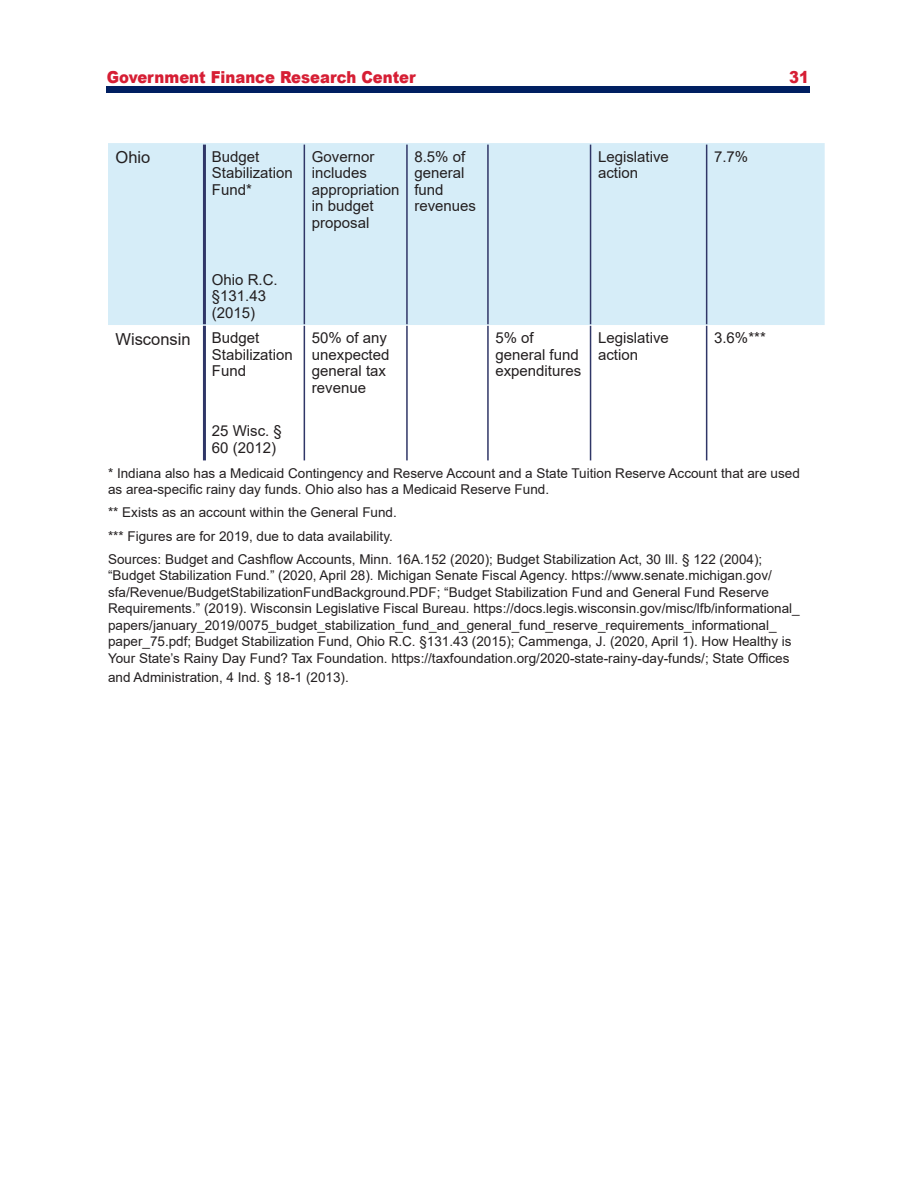
<style>
.page{position:relative;width:918px;height:1188px;background:#fff}
.page>*{position:absolute;margin:0;border:0;box-sizing:border-box;transform-origin:0 0}
.t1{font:900 16.5px "Arial";color:#d61e34;scale:.9 1}
.t2{font:16.5px "Arial";color:#231f20}
.t3{font:15px/16.5px "Arial";color:#231f20}
.Paragraph_Style_2{font:13.5px/16.5px "Arial";color:#231f20}
</style>
<div class="page">
<div style="left:107px;top:86px;width:703px;height:7px;background:#001f61"></div>
<div style="left:108px;top:143px;width:717px;height:182px;background:#d6edf8"></div>
<hr style="left:203px;top:145px;width:3px;height:179px;background:#303667">
<hr style="left:203px;top:326px;width:3px;height:134px;background:#303667">
<hr style="left:304px;top:145px;width:1px;height:179px;background:#303667">
<hr style="left:406px;top:145px;width:2px;height:179px;background:#303667">
<hr style="left:487px;top:145px;width:2px;height:179px;background:#303667">
<hr style="left:590px;top:145px;width:1px;height:179px;background:#303667">
<hr style="left:706px;top:145px;width:1px;height:179px;background:#303667">
<hr style="left:304px;top:326px;width:1px;height:134px;background:#303667">
<hr style="left:406px;top:326px;width:2px;height:134px;background:#303667">
<hr style="left:487px;top:326px;width:2px;height:134px;background:#303667">
<hr style="left:590px;top:326px;width:1px;height:134px;background:#303667">
<hr style="left:706px;top:326px;width:1px;height:134px;background:#303667">
<p class="t1" style="left:107px;top:65px;width:345px">Government Finance Research Center</p>
<p class="t1" style="left:789px;top:65px;width:24px">31</p>
<p class="t2" style="left:116px;top:145px;width:36px">Ohio</p>
<p class="t3" style="left:212px;top:148px;width:82px">Budget<br>Stabilization<br>Fund*</p>
<p class="t3" style="left:212px;top:271px;width:67px">Ohio R.C. §131.43 (2015)</p>
<p class="t2" style="left:116px;top:327px;width:77px">Wisconsin</p>
<p class="t3" style="left:212px;top:330px;width:82px">Budget<br>Stabilization<br>Fund</p>
<p class="t3" style="left:212px;top:423px;width:72px">25 Wisc. §<br>60 (2012)</p>
<p class="t3" style="left:312px;top:148px;width:89px">Governor includes appropriation in budget proposal</p>
<p class="t3" style="left:414px;top:148px;width:63px">8.5% of general fund revenues</p>
<p class="t3" style="left:598px;top:148px;width:72px">Legislative action</p>
<p class="t3" style="left:714px;top:148px;width:36px">7.7%</p>
<p class="t3" style="left:312px;top:330px;width:79px">50% of any unexpected general tax revenue</p>
<p class="t3" style="left:495px;top:330px;width:87px">5% of general fund expenditures</p>
<p class="t3" style="left:598px;top:330px;width:72px">Legislative action</p>
<p class="t3" style="left:714px;top:330px;width:53px">3.6%***</p>
<p class="Paragraph_Style_2" style="left:108px;top:465px;width:693px">* Indiana also has a Medicaid Contingency and Reserve Account and a State Tuition Reserve Account that are used as area-specific rainy day funds. Ohio also has a Medicaid Reserve Fund.</p>
<p class="Paragraph_Style_2" style="left:108px;top:504px;width:290px">** Exists as an account within the General Fund.</p>
<p class="Paragraph_Style_2" style="left:108px;top:528px;width:286px">*** Figures are for 2019, due to data availability.</p>
<p class="Paragraph_Style_2" style="left:108px;top:551px;width:693px">Sources: Budget and Cashflow Accounts, Minn. 16A.152 (2020); Budget Stabilization Act, 30 Ill. § 122 (2004); “Budget Stabilization Fund.” (2020, April 28). Michigan Senate Fiscal Agency. https://www.senate.michigan.gov/ sfa/Revenue/BudgetStabilizationFundBackground.PDF; “Budget Stabilization Fund and General Fund Reserve Requirements.” (2019). Wisconsin Legislative Fiscal Bureau. https://docs.legis.wisconsin.gov/misc/lfb/informational_ papers/january_2019/0075_budget_stabilization_fund_and_general_fund_reserve_requirements_informational_ paper_75.pdf; Budget Stabilization Fund, Ohio R.C. §131.43 (2015); Cammenga, J. (2020, April 1). How Healthy is Your State’s Rainy Day Fund? Tax Foundation. https://taxfoundation.org/2020-state-rainy-day-funds/; State Offices</p>
<p class="Paragraph_Style_2" style="left:108px;top:669px;width:242px">and Administration, 4 Ind. § 18-1 (2013).</p>
</div>
